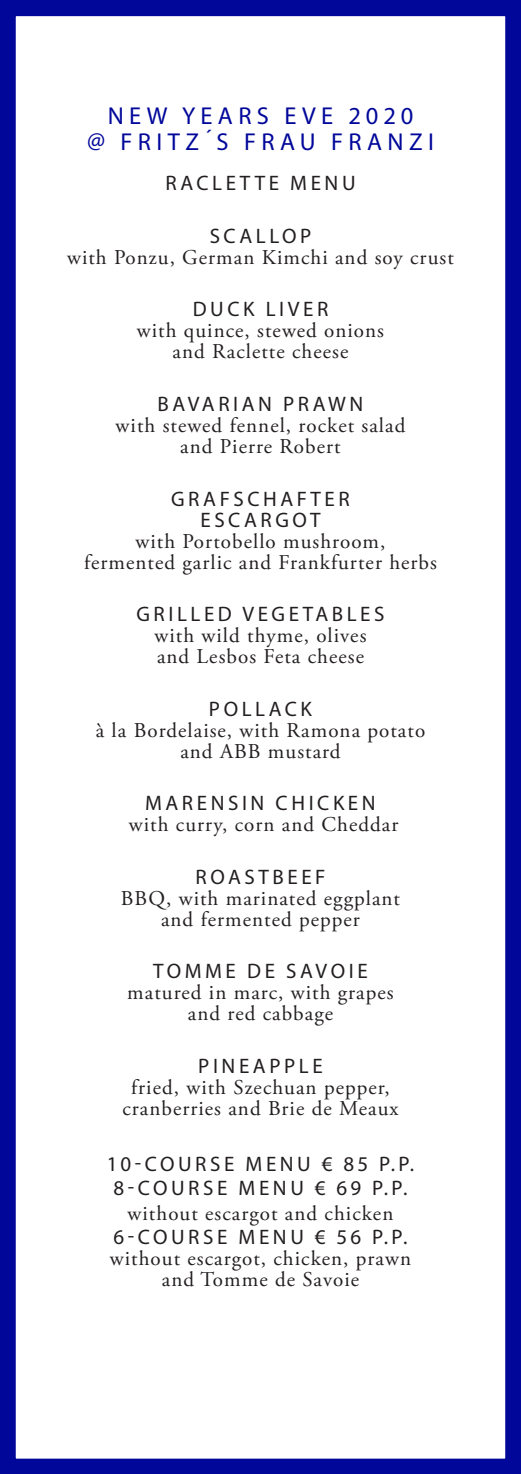
<style>
.page{position:relative;width:521px;height:1474px;background:#fff}
.page>*{position:absolute;margin:0;border:0;box-sizing:border-box;transform-origin:0 0}
.t1{font:24.5px "Myriad Pro";letter-spacing:.22em;color:#010799}
.t2{font:21px "Adobe Garamond Pro";letter-spacing:.05em;color:#231f20}
.t3{font:21px "Myriad Pro";letter-spacing:.17em;color:#231f20}
</style>
<div class="page">
<div style="left:0;top:0;width:521px;height:1473px;border:16px solid #010799"></div>
<p class="t1" style="left:108px;top:100px;width:307px">NEW YEARS EVE 2020</p>
<p class="t1" style="left:87px;top:127px;width:348px">@ FRITZ´S FRAU FRANZI</p>
<p class="t3" style="left:165px;top:170px;width:192px">RACLETTE MENU</p>
<p class="t3" style="left:210px;top:223px;width:103px">SCALLOP</p>
<p class="t2" style="left:67px;top:245px;width:388px">with Ponzu, German Kimchi and soy crust</p>
<p class="t3" style="left:193px;top:296px;width:137px">DUCK LIVER</p>
<p class="t2" style="left:137px;top:318px;width:249px">with quince, stewed onions</p>
<p class="t2" style="left:173px;top:339px;width:177px">and Raclette cheese</p>
<p class="t3" style="left:158px;top:391px;width:207px">BAVARIAN PRAWN</p>
<p class="t2" style="left:116px;top:413px;width:291px">with stewed fennel, rocket salad</p>
<p class="t2" style="left:180px;top:434px;width:162px">and Pierre Robert</p>
<p class="t3" style="left:171px;top:485px;width:180px">GRAFSCHAFTER</p>
<p class="t3" style="left:200px;top:506px;width:122px">ESCARGOT</p>
<p class="t2" style="left:135px;top:528px;width:251px">with Portobello mushroom,</p>
<p class="t2" style="left:84px;top:549px;width:354px">fermented garlic and Frankfurter herbs</p>
<p class="t3" style="left:136px;top:601px;width:249px">GRILLED VEGETABLES</p>
<p class="t2" style="left:154px;top:623px;width:213px">with wild thyme, olives</p>
<p class="t2" style="left:157px;top:644px;width:208px">and Lesbos Feta cheese</p>
<p class="t3" style="left:209px;top:695px;width:104px">POLLACK</p>
<p class="t2" style="left:96px;top:717px;width:331px">à la Bordelaise, with Ramona potato</p>
<p class="t2" style="left:180px;top:738px;width:162px">and ABB mustard</p>
<p class="t3" style="left:145px;top:790px;width:232px">MARENSIN CHICKEN</p>
<p class="t2" style="left:129px;top:812px;width:271px">with curry, corn and Cheddar</p>
<p class="t3" style="left:195px;top:863px;width:132px">ROASTBEEF</p>
<p class="t2" style="left:121px;top:885px;width:281px">BBQ, with marinated eggplant</p>
<p class="t2" style="left:161px;top:906px;width:200px">and fermented pepper</p>
<p class="t3" style="left:153px;top:958px;width:216px">TOMME DE SAVOIE</p>
<p class="t2" style="left:127px;top:980px;width:268px">matured in marc, with grapes</p>
<p class="t2" style="left:188px;top:1001px;width:147px">and red cabbage</p>
<p class="t3" style="left:198px;top:1052px;width:126px">PINEAPPLE</p>
<p class="t2" style="left:131px;top:1074px;width:260px">fried, with Szechuan pepper,</p>
<p class="t2" style="left:122px;top:1095px;width:278px">cranberries and Brie de Meaux</p>
<p class="t3" style="left:107px;top:1150px;width:309px">10-COURSE MENU € 85 P.P.</p>
<p class="t3" style="left:114px;top:1175px;width:295px">8-COURSE MENU € 69 P.P.</p>
<p class="t2" style="left:128px;top:1200px;width:267px">without escargot and chicken</p>
<p class="t3" style="left:114px;top:1224px;width:295px">6-COURSE MENU € 56 P.P.</p>
<p class="t2" style="left:110px;top:1246px;width:303px">without escargot, chicken, prawn</p>
<p class="t2" style="left:162px;top:1267px;width:199px">and Tomme de Savoie</p>
</div>
